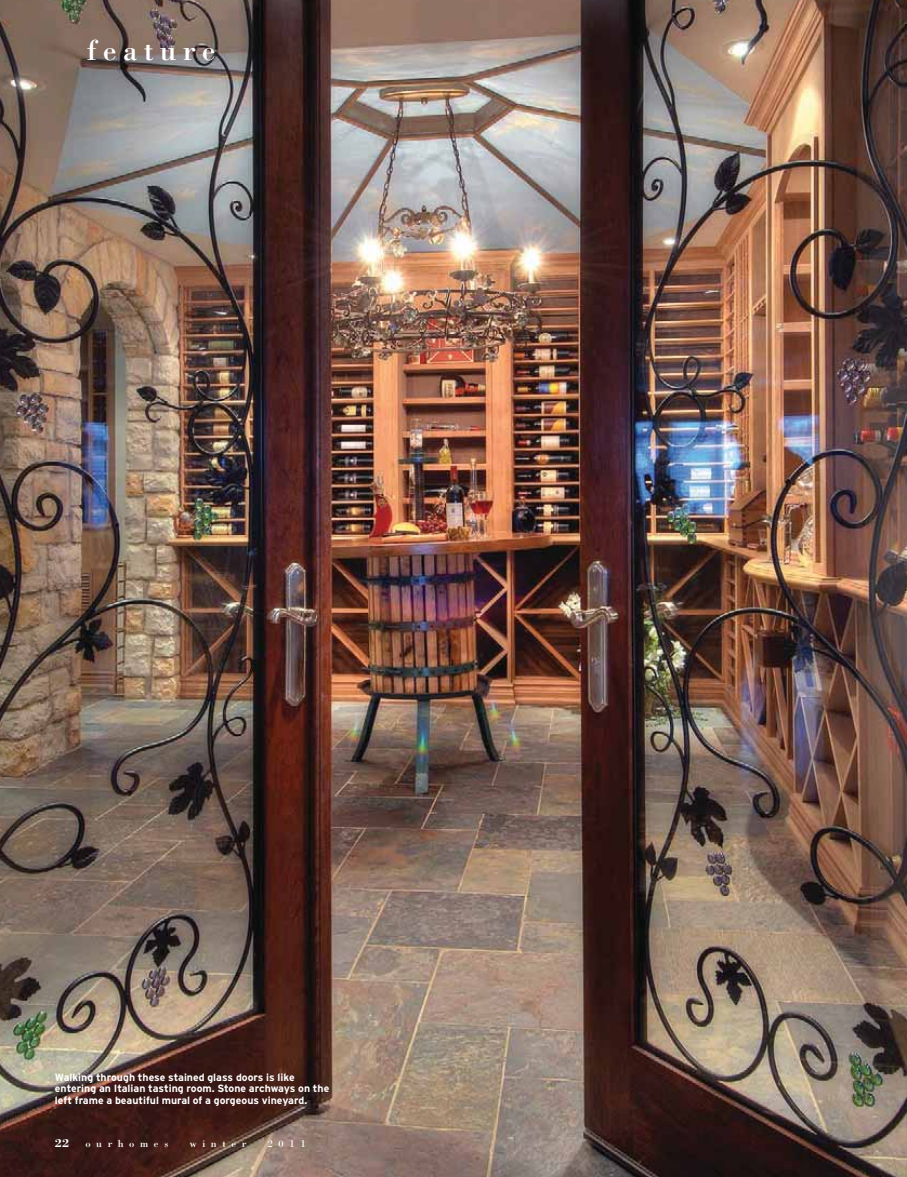
<style>
.page{position:relative;width:907px;height:1177px;background:#fff}
.page>*{position:absolute;margin:0;border:0;box-sizing:border-box;transform-origin:0 0}
.t1{font:30px "Bodoni";letter-spacing:.205em;color:#fff}
.t2{font:700 12px "Bodoni";color:#fff}
.t3{font:700 10.5px/11.6px "Interstate";color:#fff}
.t4{font:10.5px "Bodoni";letter-spacing:.53em;color:#fff}
</style>
<div class="page">
<img style="left:0;top:0;width:905px;height:1176px">
<h1 class="t1" style="left:87px;top:40px;width:130px">feature</h1>
<p class="t3" style="left:55px;top:1071px;width:276px">Walking through these stained glass doors is like entering an Italian tasting room. Stone archways on the left frame a beautiful mural of a gorgeous vineyard.</p>
<p class="t2" style="left:55px;top:1138px;width:16px">22</p>
<p class="t4" style="left:85px;top:1139px;width:84px">ourhomes</p>
<p class="t4" style="left:190px;top:1139px;width:58px">winter</p>
<p class="t4" style="left:268px;top:1139px;width:39px">2011</p>
</div>
